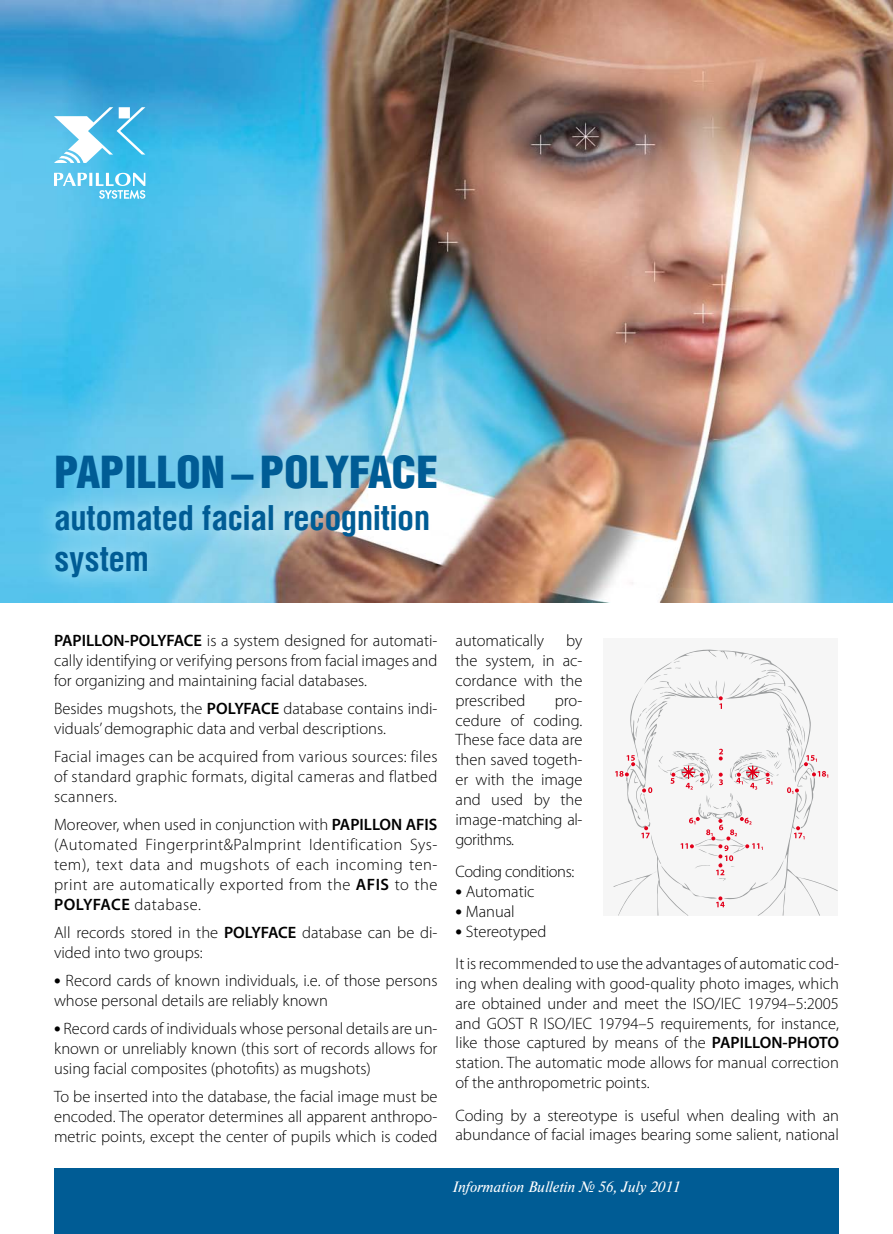
<style>
.page{position:relative;width:893px;height:1234px;background:#fff}
.page>*{position:absolute;margin:0;border:0;box-sizing:border-box;transform-origin:0 0}
.t1{font:900 45px "Helios Cond";letter-spacing:-.01em;color:#005c95}
.t2{font:700 34.5px/41.4px "Helios Cond";color:#005c95}
.t3{font:300 16.5px/19.8px "Myriad Pro";color:#000;text-align:justify}
.t4{font:300 16.5px "Myriad Pro";letter-spacing:-.02em;color:#000}
.t5{font:italic 15px "Newton 7 C";color:#fff}
.s1{font-weight:600}
.s2{font-weight:700;font-size:19.5px}
</style>
<div class="page">
<img style="left:0;top:0;width:893px;height:602px">
<div style="left:30px;top:479px;width:419px;height:117px;background:#fff;opacity:.75"></div>
<div style="left:54px;top:1167px;width:785px;height:66px;background:#005c95"></div>
<div style="left:604px;top:638px;width:234px;height:277px;background:#f6f6f6"></div>
<svg style="left:614px;top:649px;width:224px;height:266px"></svg>
<svg style="left:54px;top:107px;width:92px;height:92px"></svg>
<h1 class="t1" style="left:54px;top:446px;width:385px">PAPILLON – POLYFACE</h1>
<h2 class="t2" style="left:54px;top:495px;width:378px">automated facial recognition system</h2>
<p class="t3" style="left:54px;top:630px;width:385px"><span class="s1">PAPILLON-POLYFACE</span> is a system designed for automati&shy;cally identifying or verifying persons from facial images and for organizing and maintaining facial databases.</p>
<p class="t3" style="left:54px;top:698px;width:385px">Besides mugshots, the <span class="s1">POLYFACE</span> database contains indi&shy;viduals’ demographic data and verbal descriptions.</p>
<p class="t3" style="left:54px;top:746px;width:385px">Facial images can be acquired from various sources: files of standard graphic formats, digital cameras and flatbed scanners.</p>
<p class="t3" style="left:54px;top:814px;width:385px">Moreover, when used in conjunction with <span class="s1">PAPILLON AFIS </span>(Automated Fingerprint&amp;Palmprint Identification Sys&shy;tem), text data and mugshots of each incoming ten&shy;print are automatically exported from the <span class="s1">AFIS</span> to the <span class="s1">POLYFACE</span> database.</p>
<p class="t3" style="left:54px;top:922px;width:385px">All records stored in the <span class="s1">POLYFACE</span> database can be di&shy;vided into two groups:</p>
<p class="t3" style="left:54px;top:970px;width:385px"><span class="s2">•</span> Record cards of known individuals, i.e. of those persons whose personal details are reliably known</p>
<p class="t3" style="left:54px;top:1018px;width:385px"><span class="s2">•</span> Record cards of individuals whose personal details are un&shy;known or unreliably known (this sort of records allows for using facial composites (photofits) as mugshots)</p>
<p class="t3" style="left:54px;top:1086px;width:385px">To be inserted into the database, the facial image must be encoded. The operator determines all apparent anthropo&shy;metric points, except the center of pupils which is coded</p>
<p class="t3" style="left:455px;top:630px;width:128px;text-indent:111px">by the system, in ac&shy;cordance with the prescribed</p>
<p class="t3" style="left:455px;top:630px;width:90px">automatically</p>
<p class="t3" style="left:455px;top:690px;width:128px;text-indent:99px">pro&shy;cedure of coding.<br>These face data are then saved togeth&shy;er with the image and used by the image-matching al&shy;gorithms.</p>
<p class="t4" style="left:455px;top:861px;width:120px">Coding conditions:</p>
<p class="t3" style="left:455px;top:881px;width:81px"><span class="s2">•</span> Automatic</p>
<p class="t3" style="left:455px;top:901px;width:61px"><span class="s2">•</span> Manual</p>
<p class="t3" style="left:455px;top:914px;width:385px;line-height:32.5px"><span class="s2">•</span> Stereotyped<br>It is recommended to use the advantages of automatic cod-</p>
<p class="t3" style="left:455px;top:973px;width:385px">ing when dealing with good-quality photo images, which are obtained under and meet the ISO/IEC 19794–5:2005 and GOST R ISO/IEC 19794–5 requirements, for instance, like those captured by means of the <span class="s1">PAPILLON-PHOTO </span>station. The automatic mode allows for manual correction of the anthropometric points.</p>
<p class="t3" style="left:455px;top:1104px;width:385px">Coding by a stereotype is useful when dealing with an abundance of facial images bearing some salient, national</p>
<p class="t5" style="left:452px;top:1178px;width:229px">Information Bulletin № 56, July 2011</p>
</div>
